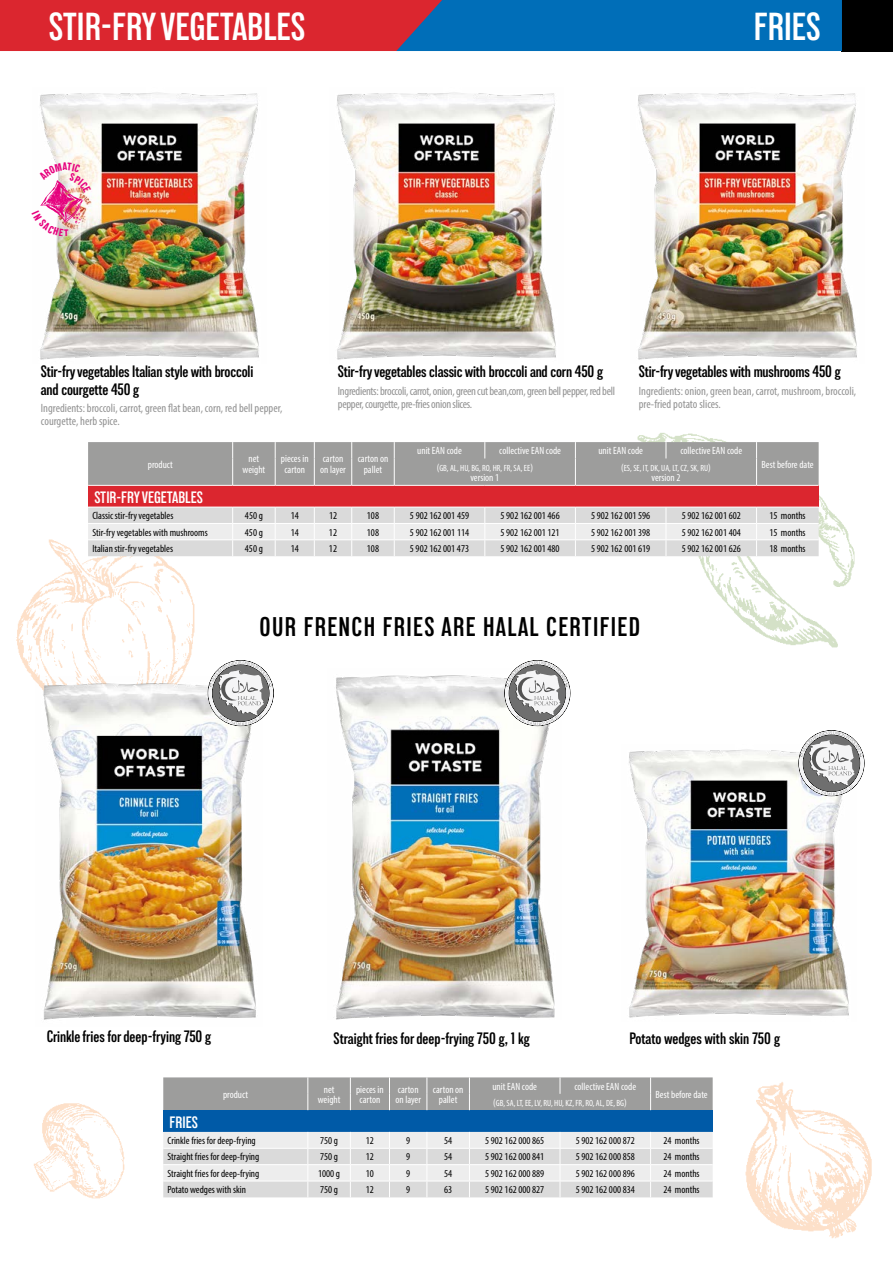
<style>
.page{position:relative;width:893px;height:1263px;background:#fff}
.page>*{position:absolute;margin:0;border:0;box-sizing:border-box;transform-origin:0 0}
.t1{font:600 condensed 39px "Lorimer No 2";color:#fff}
.t2{font:600 condensed 27px "Lorimer No 2";letter-spacing:.05em;color:#000}
.t3{font:600 condensed 16.5px/18px "Lorimer No 2";letter-spacing:-.01em;color:#000}
.t4{font:600 condensed 16.5px "Lorimer No 2";color:#fff}
.t5{font:condensed 12px/13.5px "Myriad Pro";letter-spacing:-.01em;color:#929292}
.t6{font:condensed 10.5px "Myriad Pro";color:#000}
.t7{font:condensed 10.5px/10.5px "Myriad Pro";color:#fff;text-align:center}
.t8{font:condensed 9px "Myriad Pro";color:#fff}
.s1{font-size:10.5px}
</style>
<div class="page">
<div style="left:842px;top:0;width:51px;height:51px;background:#000"></div>
<img style="left:637px;top:433px;width:218px;height:215px">
<img style="left:745px;top:1082px;width:127px;height:157px">
<img style="left:16px;top:539px;width:179px;height:142px">
<img style="left:33px;top:1103px;width:92px;height:96px">
<img style="left:629px;top:749px;width:220px;height:269px">
<img style="left:336px;top:675px;width:219px;height:344px">
<img style="left:35px;top:676px;width:221px;height:344px">
<svg style="left:0;top:0;width:842px;height:51px;background:#6d4a73"></svg>
<img style="left:40px;top:92px;width:219px;height:268px">
<img style="left:638px;top:92px;width:219px;height:268px">
<img style="left:337px;top:92px;width:219px;height:268px">
<div style="left:88px;top:485px;width:731px;height:22px;background:#db262f"></div>
<div style="left:88px;top:442px;width:731px;height:43px;background:#9d9d9c"></div>
<hr style="left:88px;top:485px;width:145px;height:1px;background:#fff">
<hr style="left:233px;top:485px;width:42px;height:1px;background:#fff">
<hr style="left:275px;top:485px;width:39px;height:1px;background:#fff">
<hr style="left:314px;top:485px;width:38px;height:1px;background:#fff">
<hr style="left:352px;top:485px;width:42px;height:1px;background:#fff">
<hr style="left:394px;top:485px;width:91px;height:1px;background:#fff">
<hr style="left:485px;top:485px;width:90px;height:1px;background:#fff">
<hr style="left:575px;top:485px;width:91px;height:1px;background:#fff">
<hr style="left:666px;top:485px;width:91px;height:1px;background:#fff">
<hr style="left:757px;top:485px;width:62px;height:1px;background:#fff">
<svg style="left:88px;top:507px;width:731px;height:49px;background:#e2e2e2"></svg>
<div style="left:163px;top:1110px;width:550px;height:22px;background:#005aa7"></div>
<div style="left:163px;top:1077px;width:550px;height:33px;background:#9d9d9c"></div>
<svg style="left:163px;top:1132px;width:550px;height:65px;background:#e5e5e5"></svg>
<svg style="left:208px;top:660px;width:66px;height:66px"></svg>
<svg style="left:504px;top:660px;width:66px;height:66px"></svg>
<svg style="left:798px;top:730px;width:66px;height:66px"></svg>
<img style="left:40px;top:163px;width:51px;height:74px">
<h1 class="t1" style="left:49px;top:5px;width:258px">STIR-FRY VEGETABLES</h1>
<h1 class="t1" style="left:754px;top:5px;width:68px">FRIES</h1>
<h3 class="t3" style="left:41px;top:362px;width:214px">Stir-fry vegetables Italian style with broccoli and courgette 450 g</h3>
<p class="t5" style="left:41px;top:401px;width:243px;line-height:12.8px">Ingredients: broccoli, carrot, green flat bean, corn, red bell pepper, courgette, herb spice.</p>
<h3 class="t3" style="left:338px;top:362px;width:267px">Stir-fry vegetables classic with broccoli and corn 450 g</h3>
<p class="t5" style="left:338px;top:384px;width:279px">Ingredients: broccoli, carrot, onion, green cut bean,corn, green bell pepper, red bell pepper, courgette, pre-fries onion slices.</p>
<h3 class="t3" style="left:639px;top:362px;width:203px">Stir-fry vegetables with mushrooms 450 g</h3>
<p class="t5" style="left:639px;top:384px;width:219px">Ingredients: onion, green bean, carrot, mushroom, broccoli, pre-fried potato slices.</p>
<p class="t7" style="left:148px;top:459px;width:27px">product</p>
<p class="t7" style="left:243px;top:454px;width:24px">net weight</p>
<p class="t7" style="left:281px;top:454px;width:29px">pieces in carton</p>
<p class="t7" style="left:320px;top:454px;width:27px;text-align:left">carton on layer</p>
<p class="t7" style="left:358px;top:454px;width:32px">carton on pallet</p>
<p class="t7" style="left:417px;top:445px;width:46px">unit EAN code</p>
<p class="t7" style="left:499px;top:445px;width:63px">collective EAN code</p>
<p class="t7" style="left:598px;top:445px;width:46px">unit EAN code</p>
<p class="t7" style="left:680px;top:445px;width:63px">collective EAN code</p>
<p class="t8" style="left:437px;top:462px;width:98px"><span class="s1">(</span>GB, AL, HU, BG, RO, HR, FR, SA, EE<span class="s1">)</span></p>
<p class="t7" style="left:470px;top:472px;width:30px">version 1</p>
<p class="t8" style="left:621px;top:462px;width:91px"><span class="s1">(</span>ES, SE, IT, DK, UA, LT, CZ, SK, RU<span class="s1">)</span></p>
<p class="t7" style="left:652px;top:472px;width:30px">version 2</p>
<p class="t7" style="left:761px;top:459px;width:54px">Best before date</p>
<h3 class="t4" style="left:94px;top:488px;width:110px">STIR-FRY VEGETABLES</h3>
<p class="t6" style="left:92px;top:509px;width:83px">Classic stir-fry vegetables</p>
<p class="t6" style="left:245px;top:509px;width:19px">450 g</p>
<p class="t6" style="left:291px;top:509px;width:10px">14</p>
<p class="t6" style="left:329px;top:509px;width:10px">12</p>
<p class="t6" style="left:367px;top:509px;width:14px">108</p>
<p class="t6" style="left:410px;top:509px;width:61px">5 902 162 001 459</p>
<p class="t6" style="left:501px;top:509px;width:61px">5 902 162 001 466</p>
<p class="t6" style="left:591px;top:509px;width:61px">5 902 162 001 596</p>
<p class="t6" style="left:682px;top:509px;width:61px">5 902 162 001 602</p>
<p class="t6" style="left:770px;top:509px;width:38px">15 months</p>
<p class="t6" style="left:92px;top:526px;width:117px">Stir-fry vegetables with mushrooms</p>
<p class="t6" style="left:245px;top:526px;width:19px">450 g</p>
<p class="t6" style="left:291px;top:526px;width:10px">14</p>
<p class="t6" style="left:329px;top:526px;width:10px">12</p>
<p class="t6" style="left:367px;top:526px;width:14px">108</p>
<p class="t6" style="left:410px;top:526px;width:61px">5 902 162 001 114</p>
<p class="t6" style="left:501px;top:526px;width:61px">5 902 162 001 121</p>
<p class="t6" style="left:591px;top:526px;width:61px">5 902 162 001 398</p>
<p class="t6" style="left:682px;top:526px;width:61px">5 902 162 001 404</p>
<p class="t6" style="left:769px;top:526px;width:38px">15 months</p>
<p class="t6" style="left:92px;top:542px;width:82px">Italian stir-fry vegetables</p>
<p class="t6" style="left:245px;top:542px;width:19px">450 g</p>
<p class="t6" style="left:291px;top:542px;width:10px">14</p>
<p class="t6" style="left:329px;top:542px;width:10px">12</p>
<p class="t6" style="left:367px;top:542px;width:14px">108</p>
<p class="t6" style="left:410px;top:542px;width:61px">5 902 162 001 473</p>
<p class="t6" style="left:500px;top:542px;width:61px">5 902 162 001 480</p>
<p class="t6" style="left:591px;top:542px;width:61px">5 902 162 001 619</p>
<p class="t6" style="left:682px;top:542px;width:61px">5 902 162 001 626</p>
<p class="t6" style="left:769px;top:542px;width:38px">18 months</p>
<h2 class="t2" style="left:259px;top:612px;width:382px">OUR FRENCH FRIES ARE HALAL CERTIFIED</h2>
<h3 class="t3" style="left:47px;top:1026px;width:166px">Crinkle fries for deep-frying 750 g</h3>
<h3 class="t3" style="left:334px;top:1029px;width:198px">Straight fries for deep-frying 750 g, 1 kg</h3>
<h3 class="t3" style="left:629px;top:1029px;width:152px">Potato wedges with skin 750 g</h3>
<p class="t7" style="left:223px;top:1089px;width:27px">product</p>
<p class="t7" style="left:318px;top:1084px;width:24px">net weight</p>
<p class="t7" style="left:356px;top:1084px;width:29px">pieces in carton</p>
<p class="t7" style="left:395px;top:1084px;width:27px;text-align:left">carton on layer</p>
<p class="t7" style="left:433px;top:1084px;width:32px">carton on pallet</p>
<p class="t7" style="left:492px;top:1081px;width:46px">unit EAN code</p>
<p class="t7" style="left:574px;top:1081px;width:63px">collective EAN code</p>
<p class="t8" style="left:493px;top:1097px;width:135px"><span class="s1">(</span>GB, SA, LT, EE, LV, RU, HU, KZ, FR, RO, AL, DE, BG<span class="s1">)</span></p>
<p class="t7" style="left:655px;top:1089px;width:54px">Best before date</p>
<h3 class="t4" style="left:170px;top:1113px;width:30px">FRIES</h3>
<p class="t6" style="left:168px;top:1134px;width:90px">Crinkle fries for deep-frying</p>
<p class="t6" style="left:320px;top:1134px;width:19px">750 g</p>
<p class="t6" style="left:366px;top:1134px;width:10px">12</p>
<p class="t6" style="left:406px;top:1134px;width:6px">9</p>
<p class="t6" style="left:444px;top:1134px;width:10px">54</p>
<p class="t6" style="left:485px;top:1134px;width:61px">5 902 162 000 865</p>
<p class="t6" style="left:576px;top:1134px;width:61px">5 902 162 000 872</p>
<p class="t6" style="left:664px;top:1134px;width:38px">24 months</p>
<p class="t6" style="left:168px;top:1150px;width:93px">Straight fries for deep-frying</p>
<p class="t6" style="left:320px;top:1150px;width:19px">750 g</p>
<p class="t6" style="left:366px;top:1150px;width:10px">12</p>
<p class="t6" style="left:406px;top:1150px;width:6px">9</p>
<p class="t6" style="left:444px;top:1150px;width:10px">54</p>
<p class="t6" style="left:485px;top:1150px;width:61px">5 902 162 000 841</p>
<p class="t6" style="left:576px;top:1150px;width:61px">5 902 162 000 858</p>
<p class="t6" style="left:664px;top:1150px;width:38px">24 months</p>
<p class="t6" style="left:168px;top:1167px;width:93px">Straight fries for deep-frying</p>
<p class="t6" style="left:318px;top:1167px;width:24px">1000 g</p>
<p class="t6" style="left:366px;top:1167px;width:10px">10</p>
<p class="t6" style="left:406px;top:1167px;width:6px">9</p>
<p class="t6" style="left:444px;top:1167px;width:10px">54</p>
<p class="t6" style="left:485px;top:1167px;width:61px">5 902 162 000 889</p>
<p class="t6" style="left:576px;top:1167px;width:61px">5 902 162 000 896</p>
<p class="t6" style="left:664px;top:1167px;width:38px">24 months</p>
<p class="t6" style="left:168px;top:1183px;width:80px">Potato wedges with skin</p>
<p class="t6" style="left:320px;top:1183px;width:19px">750 g</p>
<p class="t6" style="left:366px;top:1183px;width:10px">12</p>
<p class="t6" style="left:406px;top:1183px;width:6px">9</p>
<p class="t6" style="left:444px;top:1183px;width:10px">63</p>
<p class="t6" style="left:485px;top:1183px;width:61px">5 902 162 000 827</p>
<p class="t6" style="left:576px;top:1183px;width:61px">5 902 162 000 834</p>
<p class="t6" style="left:664px;top:1183px;width:38px">24 months</p>
</div>
